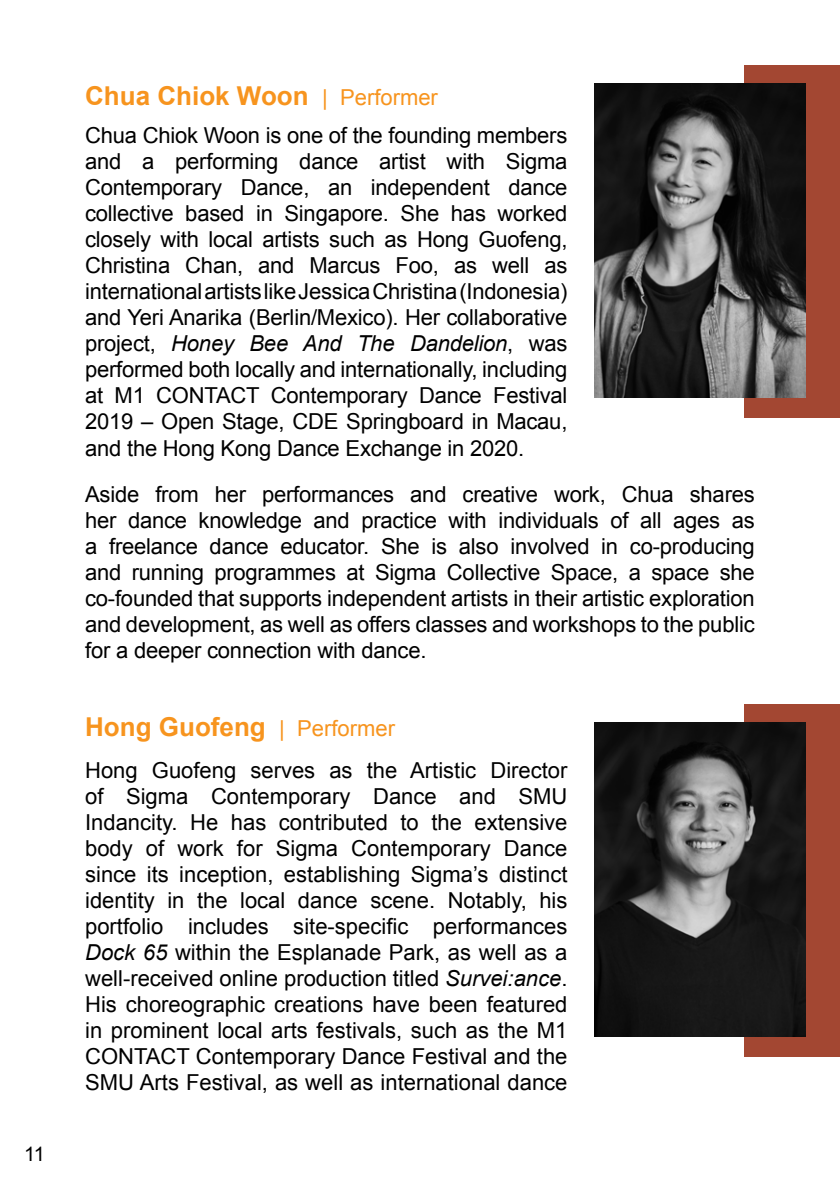
<style>
.page{position:relative;width:840px;height:1191px;background:#fff}
.page>*{position:absolute;margin:0;border:0;box-sizing:border-box;transform-origin:0 0}
.t1{font:700 26px "Arial";color:#f7941e}
.t2{font:22px/26px "Arial";letter-spacing:-.01em;color:#000;text-align:justify}
.t3{font:20px "Arial";color:#000}
.s1{font-weight:400;font-size:22px}
.s2{font-style:italic}
</style>
<div class="page">
<div style="left:743px;top:65px;width:96px;height:353px;background:#a34732"></div>
<img style="left:594px;top:84px;width:210px;height:313px">
<div style="left:743px;top:704px;width:96px;height:353px;background:#a34732"></div>
<img style="left:594px;top:723px;width:210px;height:313px">
<p class="t3" style="left:24px;top:1141px;width:22px">11</p>
<p class="t1" style="left:85px;top:79px;width:354px">Chua Chiok Woon <span class="s1">| Performer</span></p>
<p class="t2" style="left:85px;top:123px;width:483px">Chua Chiok Woon is one of the founding members and a performing dance artist with Sigma Contemporary Dance, an independent dance collective based in Singapore. She has worked closely with local artists such as Hong Guofeng, Christina Chan, and Marcus Foo, as well as international artists like Jessica Christina (Indonesia) and Yeri Anarika (Berlin/Mexico). Her collaborative project, <span class="s2">Honey Bee And The Dandelion</span>, was performed both locally and internationally, including at M1 CONTACT Contemporary Dance Festival 2019 – Open Stage, CDE Springboard in Macau, and the Hong Kong Dance Exchange in 2020.</p>
<p class="t2" style="left:85px;top:481px;width:670px">Aside from her performances and creative work, Chua shares her dance knowledge and practice with individuals of all ages as a freelance dance educator. She is also involved in co-producing and running programmes at Sigma Collective Space, a space she co-founded that supports independent artists in their artistic exploration and development, as well as offers classes and workshops to the public for a deeper connection with dance.</p>
<p class="t1" style="left:85px;top:709px;width:311px">Hong Guofeng <span class="s1">| Performer</span></p>
<p class="t2" style="left:85px;top:757px;width:483px">Hong Guofeng serves as the Artistic Director of Sigma Contemporary Dance and SMU Indancity. He has contributed to the extensive body of work for Sigma Contemporary Dance since its inception, establishing Sigma’s distinct identity in the local dance scene. Notably, his portfolio includes site-specific performances <span class="s2">Dock 65</span> within the Esplanade Park, as well as a well-received online production titled <span class="s2">Survei:ance</span>.<br>His choreographic creations have been featured in prominent local arts festivals, such as the M1<br>CONTACT Contemporary Dance Festival and the SMU Arts Festival, as well as international dance</p>
</div>
